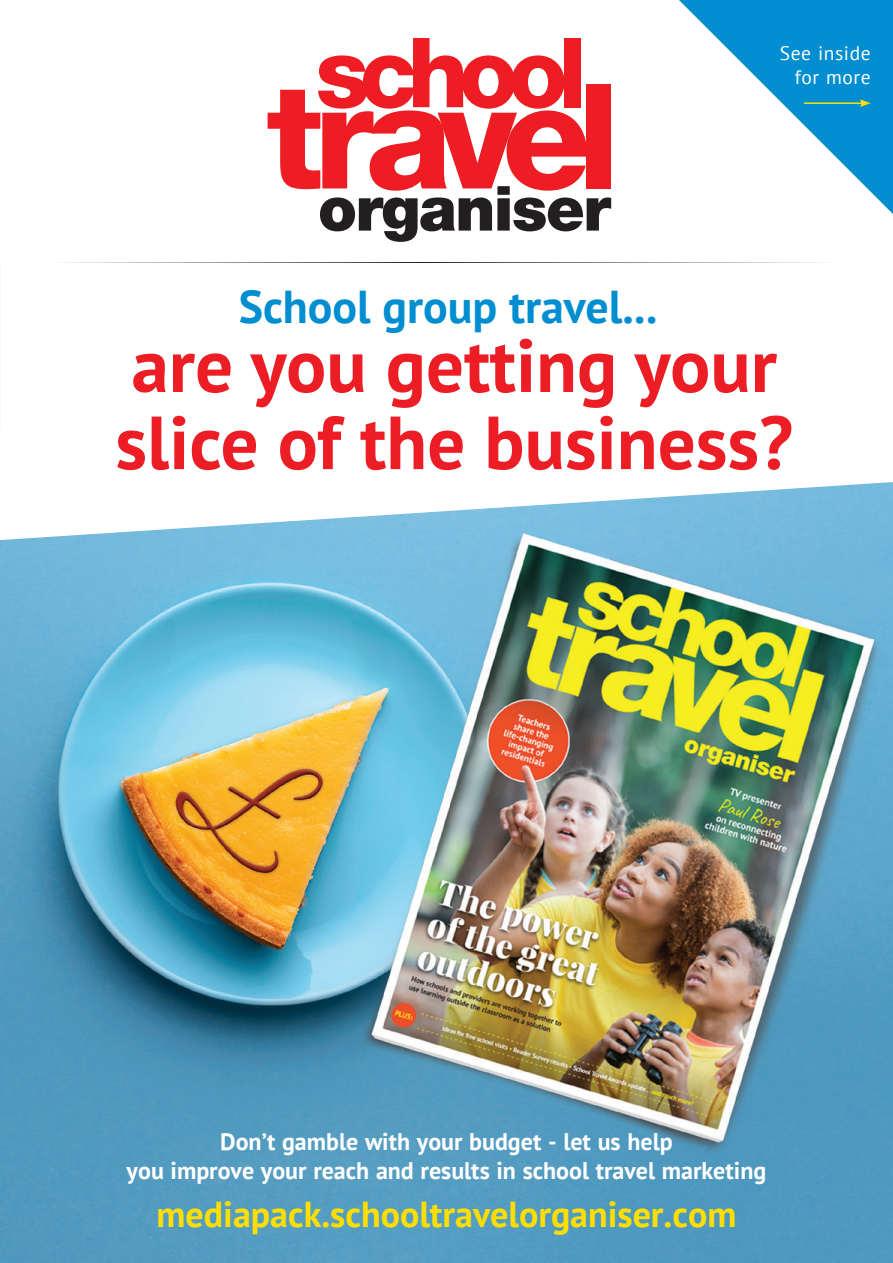
<style>
.page{position:relative;width:893px;height:1263px;background:#fff}
.page>*{position:absolute;margin:0;border:0;box-sizing:border-box;transform-origin:0 0}
.t1{font:700 75px/77.1px "PT Sans";color:#ec1d25}
.t2{font:900 62.25px "Helvetica Neue";letter-spacing:-.025em;color:#231f20}
.t3{font:700 45.9px "PT Sans";color:#008ed1}
.t4{font:700 36px "PT Sans";color:#ffdf01}
.t5{font:700 24px/29.1px "PT Sans";color:#fff;text-align:center}
.t6{font:19.5px/24px "PT Sans";letter-spacing:.03em;color:#fff;text-align:right}
</style>
<div class="page">
<img style="left:0;top:482px;width:893px;height:781px">
<div style="left:586px;top:84px;width:24px;height:104px;background:#ee1d23"></div>
<svg style="left:268px;top:38px;width:320px;height:153px"></svg>
<svg style="left:679px;top:0;width:214px;height:214px"></svg>
<hr style="left:804px;top:102px;width:58px;height:2px;background:#ffdf01">
<svg style="left:860px;top:99px;width:11px;height:8px"></svg>
<hr style="left:0;top:1090px;width:1px;height:173px;background:#ec1d25">
<svg style="left:64px;top:262px;width:760px;height:1px"></svg>
<hr style="left:0;top:623px;width:1px;height:43px;background:#008ed1">
<h2 class="t2" style="left:318px;top:171px;width:294px">organiser</h2>
<p class="t6" style="left:780px;top:40px;width:92px">See inside for more</p>
<h3 class="t3" style="left:239px;top:276px;width:420px">School group travel...</h3>
<h1 class="t1" style="left:115px;top:326px;width:679px">are you getting your slice of the business?</h1>
<p class="t5" style="left:127px;top:1126px;width:641px">Don’t gamble with your budget - let us help<br>you improve your reach and results in school travel marketing</p>
<h3 class="t4" style="left:157px;top:1190px;width:581px">mediapack.schooltravelorganiser.com</h3>
</div>
